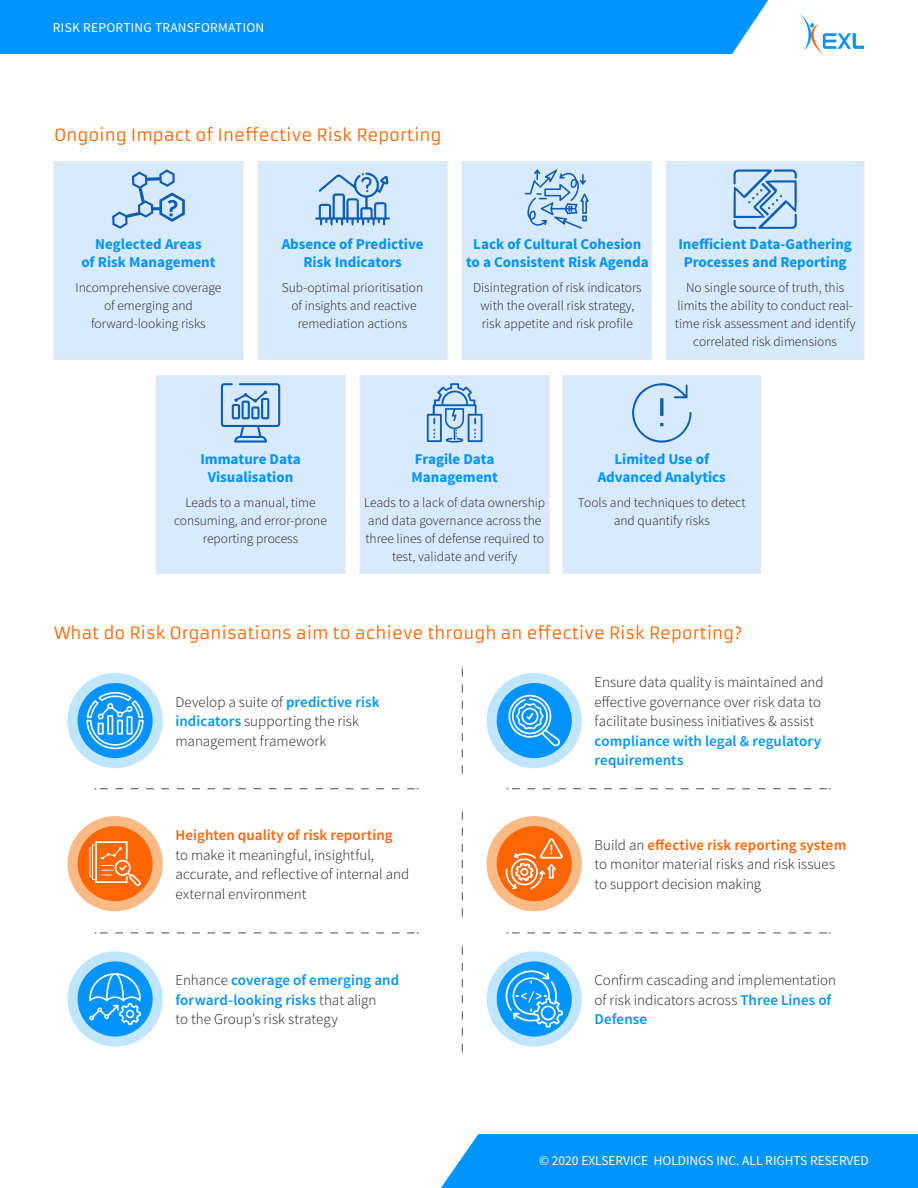
<style>
.page{position:relative;width:918px;height:1188px;background:#fff}
.page>*{position:absolute;margin:0;border:0;box-sizing:border-box;transform-origin:0 0}
.t1{font:16.5px "Armata";color:#ff6603}
.Chart_text{font:300 15px/19.5px "Source Sans Pro";color:#231f20}
.Body_Text{font:700 15px/18px "Source Sans Pro";color:#0093ff;text-align:center}
.Chart_text-2{font:600 15px/19.5px "Source Sans Pro";letter-spacing:.005em;color:#0095ff}
.Body_Text-2{font:700 15px/18px "Source Sans Pro";color:#0095ff;text-align:center}
.Body_Text-3{font:300 13.5px/18px "Source Sans Pro";color:#231f20;text-align:center}
.t2{font:13.5px "Source Sans Pro";color:#fff}
.t3{font:13.5px "Source Sans Pro";letter-spacing:.02em;color:#fff}
.s1{font-weight:600;color:#0095ff}
.s2{font-weight:600;color:#ff6406}
.s3{font-weight:300;color:#231f20}
</style>
<div class="page">
<div style="left:441px;top:1134px;width:477px;height:54px;background:#0094ff"></div>
<svg style="left:800px;top:13px;width:64px;height:43px"></svg>
<div style="left:0;top:0;width:768px;height:54px;background:#0094ff"></div>
<div style="left:68px;top:673px;width:95px;height:95px;background:#c0e6ff;border-radius:50%"></div>
<div style="left:78px;top:683px;width:75px;height:75px;background:#0093ff;border-radius:50%"></div>
<div style="left:68px;top:816px;width:95px;height:95px;background:#faba85;border-radius:50%"></div>
<div style="left:78px;top:826px;width:75px;height:75px;background:#ff6503;border-radius:50%"></div>
<div style="left:68px;top:951px;width:95px;height:96px;background:#c0e6ff;border-radius:50%"></div>
<div style="left:78px;top:961px;width:75px;height:76px;background:#0094ff;border-radius:50%"></div>
<div style="left:487px;top:673px;width:95px;height:95px;background:#c0e6ff;border-radius:50%"></div>
<div style="left:497px;top:683px;width:75px;height:75px;background:#0093ff;border-radius:50%"></div>
<div style="left:487px;top:816px;width:95px;height:95px;background:#faba85;border-radius:50%"></div>
<div style="left:497px;top:826px;width:75px;height:75px;background:#ff6503;border-radius:50%"></div>
<div style="left:487px;top:951px;width:95px;height:96px;background:#c0e6ff;border-radius:50%"></div>
<div style="left:497px;top:961px;width:75px;height:76px;background:#0094ff;border-radius:50%"></div>
<svg style="left:86px;top:692px;width:58px;height:57px"></svg>
<svg style="left:89px;top:841px;width:52px;height:45px"></svg>
<svg style="left:505px;top:838px;width:58px;height:51px"></svg>
<svg style="left:89px;top:973px;width:52px;height:52px"></svg>
<svg style="left:505px;top:970px;width:58px;height:59px"></svg>
<svg style="left:506px;top:693px;width:55px;height:54px"></svg>
<svg style="left:94px;top:789px;width:324px;height:1px"></svg>
<svg style="left:507px;top:789px;width:324px;height:1px"></svg>
<svg style="left:94px;top:933px;width:324px;height:1px"></svg>
<svg style="left:507px;top:933px;width:324px;height:1px"></svg>
<svg style="left:462px;top:945px;width:1px;height:108px"></svg>
<svg style="left:462px;top:810px;width:1px;height:108px"></svg>
<svg style="left:462px;top:667px;width:1px;height:108px"></svg>
<div style="left:54px;top:161px;width:189px;height:199px;background:#d8eaff;border:1px solid #e6e6e6"></div>
<svg style="left:112px;top:169px;width:73px;height:60px"></svg>
<div style="left:258px;top:161px;width:189px;height:199px;background:#d8eaff;border:1px solid #e6e6e6"></div>
<svg style="left:315px;top:173px;width:75px;height:53px"></svg>
<div style="left:666px;top:161px;width:198px;height:199px;background:#d8eaff;border:1px solid #e6e6e6"></div>
<svg style="left:733px;top:169px;width:64px;height:60px"></svg>
<div style="left:156px;top:375px;width:189px;height:198px;background:#d8eaff;border:1px solid #e6e6e6"></div>
<svg style="left:221px;top:383px;width:59px;height:60px"></svg>
<div style="left:563px;top:375px;width:198px;height:198px;background:#d8eaff;border:1px solid #e6e6e6"></div>
<svg style="left:632px;top:383px;width:60px;height:60px"></svg>
<div style="left:462px;top:161px;width:189px;height:199px;background:#d8eaff;border:1px solid #e6e6e6"></div>
<svg style="left:525px;top:169px;width:64px;height:60px"></svg>
<div style="left:360px;top:375px;width:189px;height:198px;background:#d8eaff;border:1px solid #e6e6e6"></div>
<svg style="left:427px;top:383px;width:56px;height:60px"></svg>
<p class="t3" style="left:53px;top:19px;width:213px">RISK REPORTING TRANSFORMATION</p>
<h3 class="t1" style="left:54px;top:125px;width:389px">Ongoing Impact of Ineffective Risk Reporting</h3>
<p class="Body_Text-2" style="left:81px;top:236px;width:136px">Neglected Areas<br>of Risk Management</p>
<p class="Body_Text-3" style="left:76px;top:279px;width:147px">Incomprehensive coverage of emerging and forward-looking risks</p>
<p class="Body_Text" style="left:282px;top:236px;width:143px">Absence of Predictive<br>Risk Indicators</p>
<p class="Body_Text-3" style="left:282px;top:279px;width:143px">Sub-optimal prioritisation of insights and reactive remediation actions</p>
<p class="Body_Text" style="left:466px;top:236px;width:184px">Lack of Cultural Cohesion to a Consistent Risk Agenda</p>
<p class="Body_Text-3" style="left:473px;top:279px;width:170px">Disintegration of risk indicators with the overall risk strategy, risk appetite and risk profile</p>
<p class="Body_Text" style="left:678px;top:236px;width:175px">Inefficient Data-Gathering<br>Processes and Reporting</p>
<p class="Body_Text-3" style="left:675px;top:279px;width:182px">No single source of truth, this limits the ability to conduct real&shy;time risk assessment and identify correlated risk dimensions</p>
<p class="Body_Text" style="left:200px;top:450px;width:102px">Immature Data<br>Visualisation</p>
<p class="Body_Text-3" style="left:174px;top:493px;width:154px">Leads to a manual, time consuming, and error-prone reporting process</p>
<p class="Body_Text" style="left:411px;top:450px;width:88px;text-align:left">Fragile Data<br>Management</p>
<p class="Body_Text-3" style="left:364px;top:493px;width:183px">Leads to a lack of data ownership and data governance across the three lines of defense required to test, validate and verify</p>
<p class="Body_Text" style="left:598px;top:450px;width:130px">Limited Use of<br>Advanced Analytics</p>
<p class="Body_Text-3" style="left:578px;top:493px;width:169px">Tools and techniques to detect and quantify risks</p>
<h3 class="t1" style="left:54px;top:622px;width:690px">What do Risk Organisations aim to achieve through an effective Risk Reporting?</h3>
<p class="Chart_text" style="left:176px;top:692px;width:206px">Develop a suite of <span class="s1">predictive risk indicators</span> supporting the risk management framework</p>
<p class="Chart_text" style="left:595px;top:673px;width:231px">Ensure data quality is maintained and effective governance over risk data to facilitate business initiatives &amp; assist <span class="s1">compliance with legal &amp; regulatory requirements</span></p>
<p class="Chart_text" style="left:176px;top:825px;width:235px"><span class="s2">Heighten quality of risk reporting<br></span>to make it meaningful, insightful, accurate, and reflective of internal and external environment</p>
<p class="Chart_text" style="left:595px;top:835px;width:253px">Build an <span class="s2">effective risk reporting system </span>to monitor material risks and risk issues to support decision making</p>
<p class="Chart_text-2" style="left:176px;top:971px;width:225px"><span class="s3">Enhance</span> coverage of emerging and forward-looking risks <span class="s3">that align<br>to the Group’s risk strategy</span></p>
<p class="Chart_text" style="left:595px;top:970px;width:243px">Confirm cascading and implementation of risk indicators across <span class="s1">Three Lines of<br>Defense</span></p>
<p class="t2" style="left:539px;top:1152px;width:331px">© 2020 EXLSERVICE HOLDINGS INC. ALL RIGHTS RESERVED</p>
</div>
